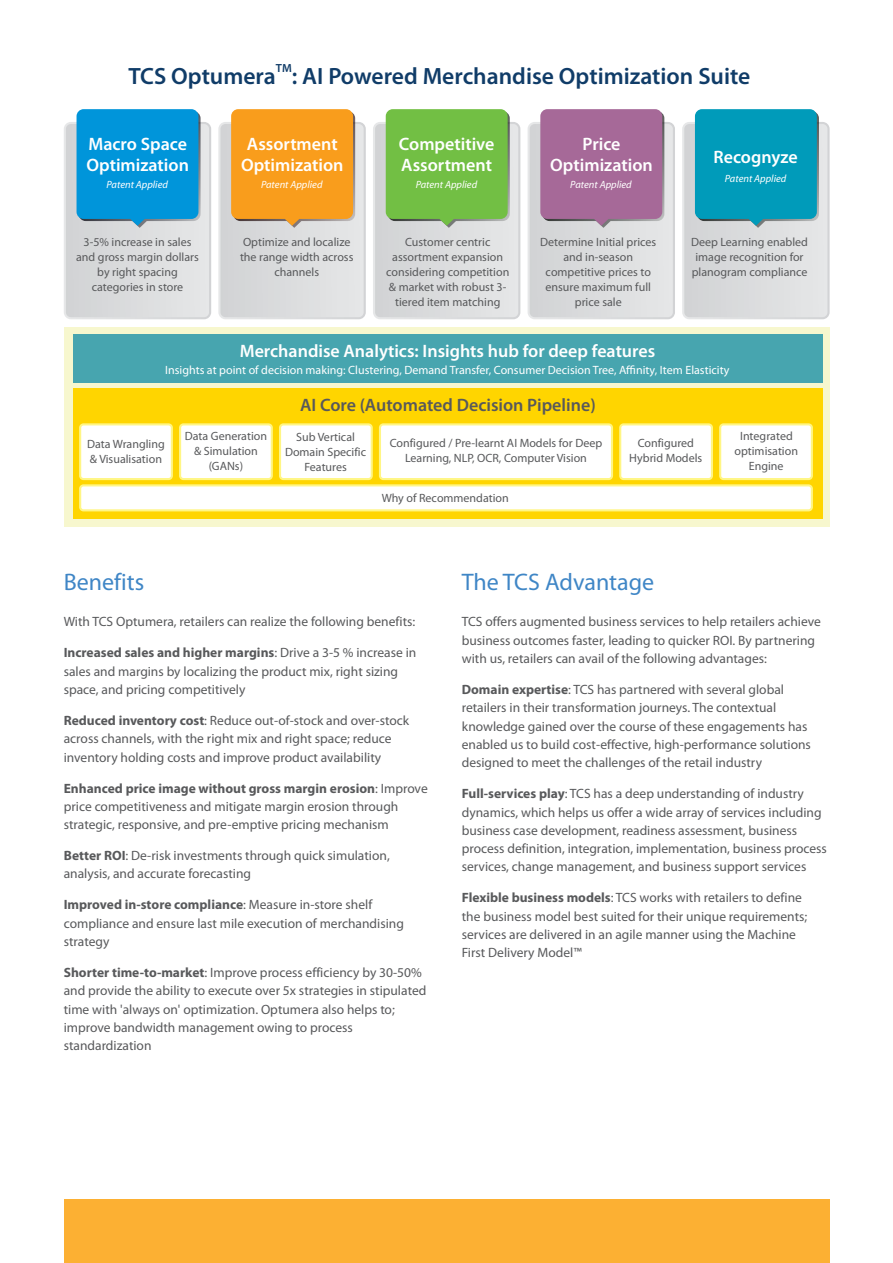
<style>
.page{position:relative;width:893px;height:1263px;background:#fff}
.page>*{position:absolute;margin:0;border:0;box-sizing:border-box;transform-origin:0 0}
.t1{font:24px "Myriad Pro";color:#3f86c6}
.t2{font:600 23.55px "Myriad Pro";color:#103c68}
.t3{font:600 18px/20.5px "Myriad Pro";color:#fff;text-align:center}
.t4{font:600 18px "Myriad Pro";color:#58595b}
.t5{font:13.5px/18.3px "Myriad Pro";color:#58595b}
.t6{font:12px/15px "Myriad Pro";color:#58595b;text-align:center}
.t7{font:12px "Myriad Pro";color:#fff}
.t8{font:600 11.85px "Myriad Pro";color:#103c68}
.t9{font:italic 10.5px "Myriad Pro";color:#fff}
.s1{font-weight:700}
</style>
<div class="page">
<div style="left:64px;top:1199px;width:765px;height:64px;background:#fcb033"></div>
<div style="left:64px;top:327px;width:766px;height:200px;background:#f7f7ce"></div>
<div style="left:73px;top:334px;width:750px;height:49px;background:#47a5af"></div>
<div style="left:64px;top:122px;width:147px;height:197px;background:#dcddde;border-radius:7px"></div>
<div style="left:218px;top:122px;width:148px;height:197px;background:#dbddde;border-radius:7px"></div>
<div style="left:528px;top:122px;width:147px;height:197px;background:#dcddde;border-radius:7px"></div>
<div style="left:373px;top:122px;width:147px;height:197px;background:#dcddde;border-radius:7px"></div>
<div style="left:682px;top:122px;width:148px;height:197px;background:#dbdcde;border-radius:7px"></div>
<svg style="left:231px;top:109px;width:124px;height:119px;background:#f3a02b"></svg>
<svg style="left:77px;top:109px;width:124px;height:119px;background:#1298d7"></svg>
<svg style="left:386px;top:109px;width:124px;height:119px;background:#79be4f"></svg>
<svg style="left:540px;top:109px;width:124px;height:119px;background:#a8719b"></svg>
<svg style="left:695px;top:109px;width:124px;height:119px;background:#119eba"></svg>
<div style="left:73px;top:388px;width:750px;height:131px;background:#ffd500"></div>
<div style="left:79px;top:423px;width:94px;height:57px;background:#fff685;border-radius:4px"></div>
<div style="left:81px;top:425px;width:90px;height:53px;background:#fff;border-radius:2px"></div>
<div style="left:179px;top:423px;width:94px;height:57px;background:#fff685;border-radius:4px"></div>
<div style="left:181px;top:425px;width:90px;height:53px;background:#fff;border-radius:2px"></div>
<div style="left:279px;top:423px;width:94px;height:57px;background:#fff685;border-radius:4px"></div>
<div style="left:281px;top:425px;width:90px;height:53px;background:#fff;border-radius:2px"></div>
<div style="left:379px;top:423px;width:234px;height:57px;background:#fff685;border-radius:4px"></div>
<div style="left:381px;top:425px;width:230px;height:53px;background:#fff;border-radius:2px"></div>
<div style="left:619px;top:423px;width:94px;height:57px;background:#fff685;border-radius:4px"></div>
<div style="left:621px;top:425px;width:90px;height:53px;background:#fff;border-radius:2px"></div>
<div style="left:719px;top:423px;width:94px;height:57px;background:#fff685;border-radius:4px"></div>
<div style="left:721px;top:425px;width:90px;height:53px;background:#fff;border-radius:2px"></div>
<svg style="left:79px;top:484px;width:734px;height:27px;background:#fff382"></svg>
<div style="left:81px;top:486px;width:730px;height:23px;background:#fff;border-radius:2px"></div>
<p class="t8" style="left:276px;top:63px;width:17px">TM</p>
<h2 class="t2" style="left:128px;top:66px;width:623px">TCS Optumera : AI Powered Merchandise Optimization Suite</h2>
<h3 class="t3" style="left:241px;top:135px;width:104px">Assortment<br>Optimization</h3>
<h3 class="t3" style="left:86px;top:136px;width:104px;text-align:left">Macro Space<br>Optimization</h3>
<h3 class="t3" style="left:399px;top:136px;width:97px;text-align:left">Competitive<br>Assortment</h3>
<p class="t9" style="left:416px;top:180px;width:63px">Patent Applied</p>
<p class="t9" style="left:106px;top:180px;width:63px">Patent Applied</p>
<p class="t9" style="left:261px;top:180px;width:63px">Patent Applied</p>
<h3 class="t3" style="left:550px;top:136px;width:104px">Price<br>Optimization</h3>
<p class="t9" style="left:570px;top:180px;width:63px">Patent Applied</p>
<h3 class="t3" style="left:713px;top:148px;width:86px">Recognyze</h3>
<p class="t9" style="left:725px;top:174px;width:63px">Patent Applied</p>
<p class="t6" style="left:76px;top:235px;width:124px">3-5% increase in sales and gross margin dollars by right spacing categories in store</p>
<p class="t6" style="left:240px;top:235px;width:115px">Optimize and localize the range width across channels</p>
<p class="t6" style="left:540px;top:235px;width:118px">Determine Initial prices and in-season competitive prices to ensure maximum full price sale</p>
<p class="t6" style="left:386px;top:235px;width:125px">Customer centric assortment expansion considering competition &amp; market with robust 3- tiered item matching</p>
<p class="t6" style="left:691px;top:235px;width:118px">Deep Learning enabled image recognition for planogram compliance</p>
<h3 class="t3" style="left:240px;top:342px;width:417px">Merchandise Analytics: Insights hub for deep features</h3>
<p class="t7" style="left:165px;top:365px;width:566px">Insights at point of decision making: Clustering, Demand Transfer, Consumer Decision Tree, Affinity, Item Elasticity</p>
<h3 class="t4" style="left:300px;top:398px;width:297px">AI Core (Automated Decision Pipeline)</h3>
<p class="t6" style="left:87px;top:438px;width:79px;text-align:left">Data Wrangling &amp; Visualisation</p>
<p class="t6" style="left:185px;top:430px;width:84px">Data Generation &amp; Simulation (GANs)</p>
<p class="t6" style="left:285px;top:430px;width:83px">Sub Vertical<br>Domain Specific<br>Features</p>
<p class="t6" style="left:390px;top:437px;width:214px">Configured / Pre-learnt AI Models for Deep<br>Learning, NLP, OCR, Computer Vision</p>
<p class="t6" style="left:629px;top:437px;width:75px">Configured<br>Hybrid Models</p>
<p class="t6" style="left:734px;top:429px;width:65px">Integrated optimisation<br>Engine</p>
<p class="t6" style="left:382px;top:491px;width:129px">Why of Recommendation</p>
<h1 class="t1" style="left:64px;top:572px;width:82px">Benefits</h1>
<p class="t5" style="left:64px;top:614px;width:353px">With TCS Optumera, retailers can realize the following benefits:</p>
<p class="t5" style="left:64px;top:645px;width:354px"><span class="s1">Increased sales and higher margins</span>: Drive a 3-5 % increase in sales and margins by localizing the product mix, right sizing space, and pricing competitively</p>
<p class="t5" style="left:64px;top:712px;width:347px"><span class="s1">Reduced inventory cost</span>: Reduce out-of-stock and over-stock across channels, with the right mix and right space; reduce inventory holding costs and improve product availability</p>
<p class="t5" style="left:64px;top:780px;width:365px"><span class="s1">Enhanced price image without gross margin erosion</span>: Improve price competitiveness and mitigate margin erosion through strategic, responsive, and pre-emptive pricing mechanism</p>
<p class="t5" style="left:64px;top:847px;width:328px"><span class="s1">Better ROI</span>: De-risk investments through quick simulation, analysis, and accurate forecasting</p>
<p class="t5" style="left:64px;top:897px;width:342px"><span class="s1">Improved in-store compliance</span>: Measure in-store shelf compliance and ensure last mile execution of merchandising strategy</p>
<p class="t5" style="left:64px;top:964px;width:364px"><span class="s1">Shorter time-to-market</span>: Improve process efficiency by 30-50% and provide the ability to execute over 5x strategies in stipulated time with 'always on' optimization. Optumera also helps to; improve bandwidth management owing to process standardization</p>
<h1 class="t1" style="left:462px;top:572px;width:194px">The TCS Advantage</h1>
<p class="t5" style="left:462px;top:614px;width:361px">TCS offers augmented business services to help retailers achieve business outcomes faster, leading to quicker ROI. By partnering with us, retailers can avail of the following advantages:</p>
<p class="t5" style="left:462px;top:681px;width:351px"><span class="s1">Domain expertise</span>: TCS has partnered with several global retailers in their transformation journeys. The contextual knowledge gained over the course of these engagements has enabled us to build cost-effective, high-performance solutions designed to meet the challenges of the retail industry</p>
<p class="t5" style="left:462px;top:786px;width:367px"><span class="s1">Full-services play</span>: TCS has a deep understanding of industry dynamics, which helps us offer a wide array of services including business case development, readiness assessment, business process definition, integration, implementation, business process services, change management, and business support services</p>
<p class="t5" style="left:462px;top:890px;width:347px"><span class="s1">Flexible business models</span>: TCS works with retailers to define the business model best suited for their unique requirements; services are delivered in an agile manner using the Machine First Delivery Model™</p>
</div>
